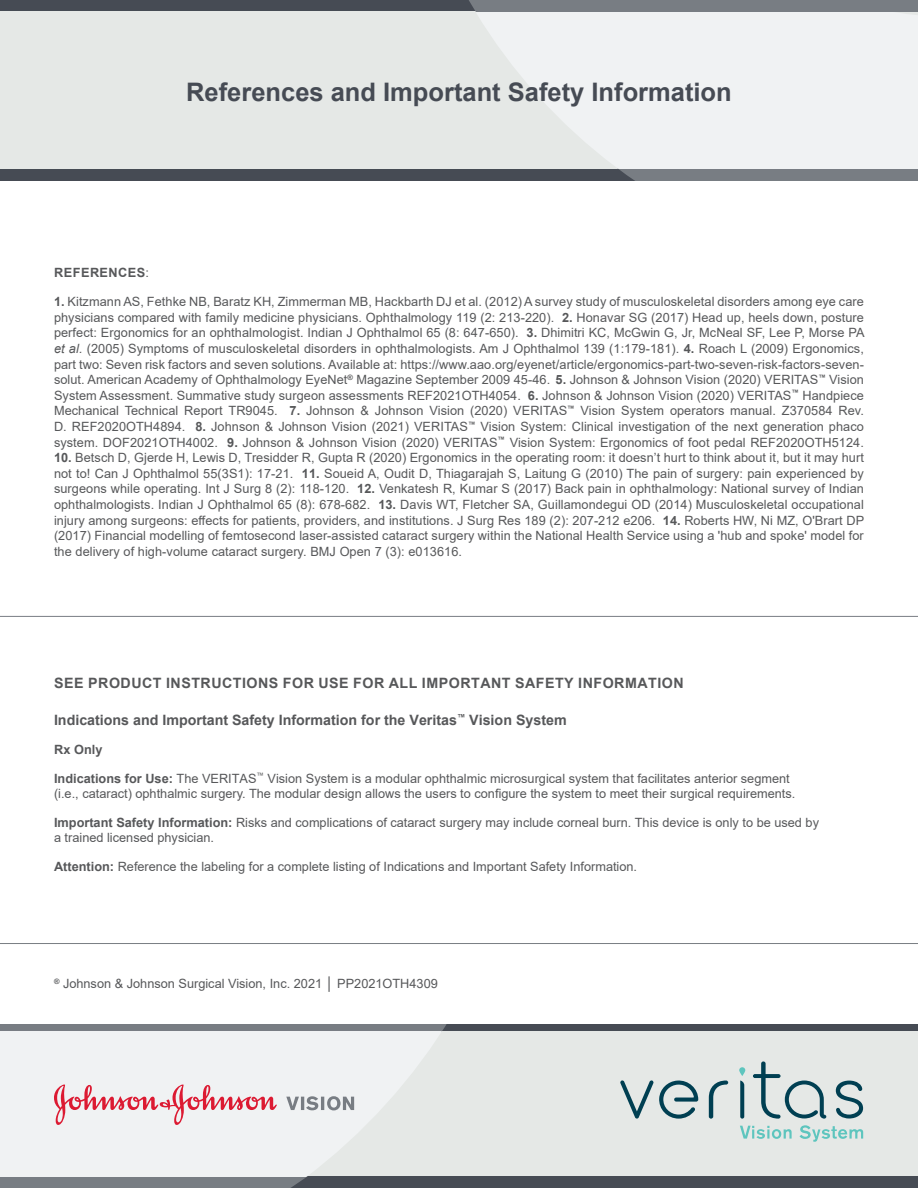
<style>
.page{position:relative;width:918px;height:1188px;background:#fff}
.page>*{position:absolute;margin:0;border:0;box-sizing:border-box;transform-origin:0 0}
.Top_VM_-_Arial_Bold{font:700 25.5px "Arial";color:#464b54}
.Disclaimer-Warning{font:700 14.25px "Arial";color:#57585a}
.Disclaimer-Warning-2{font:700 14.25px "Arial";letter-spacing:.035em;color:#57585a}
.Disclaimer-Warning-3{font:12.75px/15.6px "Arial";color:#57585a;text-align:justify}
.Disclaimer-Warning-4{font:700 12.75px "Arial";letter-spacing:.035em;color:#57585a}
.s1{font-weight:400}
.s2{font-weight:700}
.s3{font-style:italic}
</style>
<div class="page">
<div style="left:0;top:0;width:918px;height:181px;background:#464b54"></div>
<div style="left:0;top:12px;width:918px;height:157px;background:#e5e8e6"></div>
<div style="left:0;top:1024px;width:918px;height:164px;background:#464b54"></div>
<div style="left:0;top:1031px;width:918px;height:145px;background:#e5e8e6"></div>
<div style="left:0;top:1024px;width:447px;height:7px;background:#787d83"></div>
<svg style="left:0;top:1176px;width:308px;height:12px;background:#80858a"></svg>
<svg style="left:0;top:1031px;width:442px;height:145px"></svg>
<svg style="left:395px;top:0;width:415px;height:12px"></svg>
<div style="left:619px;top:169px;width:299px;height:12px;background:#787d83"></div>
<div style="left:810px;top:0;width:108px;height:12px;background:#787d83"></div>
<svg style="left:476px;top:12px;width:442px;height:157px"></svg>
<hr style="left:0;top:616px;width:918px;height:1px;background:#787d83">
<hr style="left:0;top:943px;width:918px;height:1px;background:#787d83">
<svg style="left:54px;top:1085px;width:223px;height:40px"></svg>
<svg style="left:286px;top:1096px;width:68px;height:14px"></svg>
<svg style="left:740px;top:1081px;width:4px;height:38px"></svg>
<svg style="left:753px;top:1061px;width:73px;height:58px"></svg>
<svg style="left:709px;top:1081px;width:19px;height:38px"></svg>
<svg style="left:739px;top:1067px;width:6px;height:9px"></svg>
<svg style="left:836px;top:1081px;width:27px;height:38px"></svg>
<svg style="left:620px;top:1080px;width:78px;height:39px"></svg>
<svg style="left:740px;top:1126px;width:52px;height:13px"></svg>
<svg style="left:800px;top:1125px;width:63px;height:17px"></svg>
<p class="Top_VM_-_Arial_Bold" style="left:186px;top:74px;width:547px">References and Important Safety Information</p>
<p class="Disclaimer-Warning-4" style="left:54px;top:264px;width:96px">REFERENCES<span class="s1">:</span></p>
<p class="Disclaimer-Warning-3" style="left:54px;top:294px;width:812px"><span class="s2">1.</span> Kitzmann AS, Fethke NB, Baratz KH, Zimmerman MB, Hackbarth DJ et al. (2012) A survey study of musculoskeletal disorders among eye care physicians compared with family medicine physicians. Ophthalmology 119 (2: 213-220). <span class="s2">2.</span> Honavar SG (2017) Head up, heels down, posture perfect: Ergonomics for an ophthalmologist. Indian J Ophthalmol 65 (8: 647-650). <span class="s2">3.</span> Dhimitri KC, McGwin G, Jr, McNeal SF, Lee P, Morse PA <span class="s3">et al.</span> (2005) Symptoms of musculoskeletal disorders in ophthalmologists. Am J Ophthalmol 139 (1:179-181). <span class="s2">4.</span> Roach L (2009) Ergonomics, part two: Seven risk factors and seven solutions. Available at: https://www.aao.org/eyenet/article/ergonomics-part-two-seven-risk-factors-seven&shy;solut. American Academy of Ophthalmology EyeNet<sup>®</sup> Magazine September 2009 45-46. <span class="s2">5.</span> Johnson &amp; Johnson Vision (2020) VERITAS<sup>™</sup> Vision System Assessment. Summative study surgeon assessments REF2021OTH4054. <span class="s2">6.</span> Johnson &amp; Johnson Vision (2020) VERITAS<sup>™</sup> Handpiece Mechanical Technical Report TR9045. <span class="s2">7.</span> Johnson &amp; Johnson Vision (2020) VERITAS<sup>™</sup> Vision System operators manual. Z370584 Rev.<br>D. REF2020OTH4894. <span class="s2">8.</span> Johnson &amp; Johnson Vision (2021) VERITAS<sup>™</sup> Vision System: Clinical investigation of the next generation phaco system. DOF2021OTH4002. <span class="s2">9.</span> Johnson &amp; Johnson Vision (2020) VERITAS<sup>™</sup> Vision System: Ergonomics of foot pedal REF2020OTH5124.</p>
<p class="Disclaimer-Warning-3" style="left:54px;top:450px;width:812px"><span class="s2">10.</span> Betsch D, Gjerde H, Lewis D, Tresidder R, Gupta R (2020) Ergonomics in the operating room: it doesn’t hurt to think about it, but it may hurt not to! Can J Ophthalmol 55(3S1): 17-21. <span class="s2">11.</span> Soueid A, Oudit D, Thiagarajah S, Laitung G (2010) The pain of surgery: pain experienced by surgeons while operating. Int J Surg 8 (2): 118-120. <span class="s2">12.</span> Venkatesh R, Kumar S (2017) Back pain in ophthalmology: National survey of Indian ophthalmologists. Indian J Ophthalmol 65 (8): 678-682. <span class="s2">13.</span> Davis WT, Fletcher SA, Guillamondegui OD (2014) Musculoskeletal occupational injury among surgeons: effects for patients, providers, and institutions. J Surg Res 189 (2): 207-212 e206. <span class="s2">14.</span> Roberts HW, Ni MZ, O'Brart DP (2017) Financial modelling of femtosecond laser-assisted cataract surgery within the National Health Service using a 'hub and spoke' model for the delivery of high-volume cataract surgery. BMJ Open 7 (3): e013616.</p>
<p class="Disclaimer-Warning-2" style="left:54px;top:673px;width:631px">SEE PRODUCT INSTRUCTIONS FOR USE FOR ALL IMPORTANT SAFETY INFORMATION</p>
<p class="Disclaimer-Warning" style="left:54px;top:710px;width:514px">Indications and Important Safety Information for the Veritas<sup>™</sup> Vision System</p>
<p class="Disclaimer-Warning-4" style="left:54px;top:740px;width:50px">Rx Only</p>
<p class="Disclaimer-Warning-3" style="left:54px;top:770px;width:743px"><span class="s2">Indications for Use:</span> The VERITAS<sup>™</sup> Vision System is a modular ophthalmic microsurgical system that facilitates anterior segment (i.e., cataract) ophthalmic surgery. The modular design allows the users to configure the system to meet their surgical requirements.</p>
<p class="Disclaimer-Warning-3" style="left:54px;top:814px;width:767px"><span class="s2">Important Safety Information:</span> Risks and complications of cataract surgery may include corneal burn. This device is only to be used by a trained licensed physician.</p>
<p class="Disclaimer-Warning-3" style="left:54px;top:858px;width:585px"><span class="s2">Attention:</span> Reference the labeling for a complete listing of Indications and Important Safety Information.</p>
<p class="Disclaimer-Warning-3" style="left:54px;top:976px;width:385px"><sup>®</sup> Johnson &amp; Johnson Surgical Vision, Inc. 2021 │ PP2021OTH4309</p>
</div>
